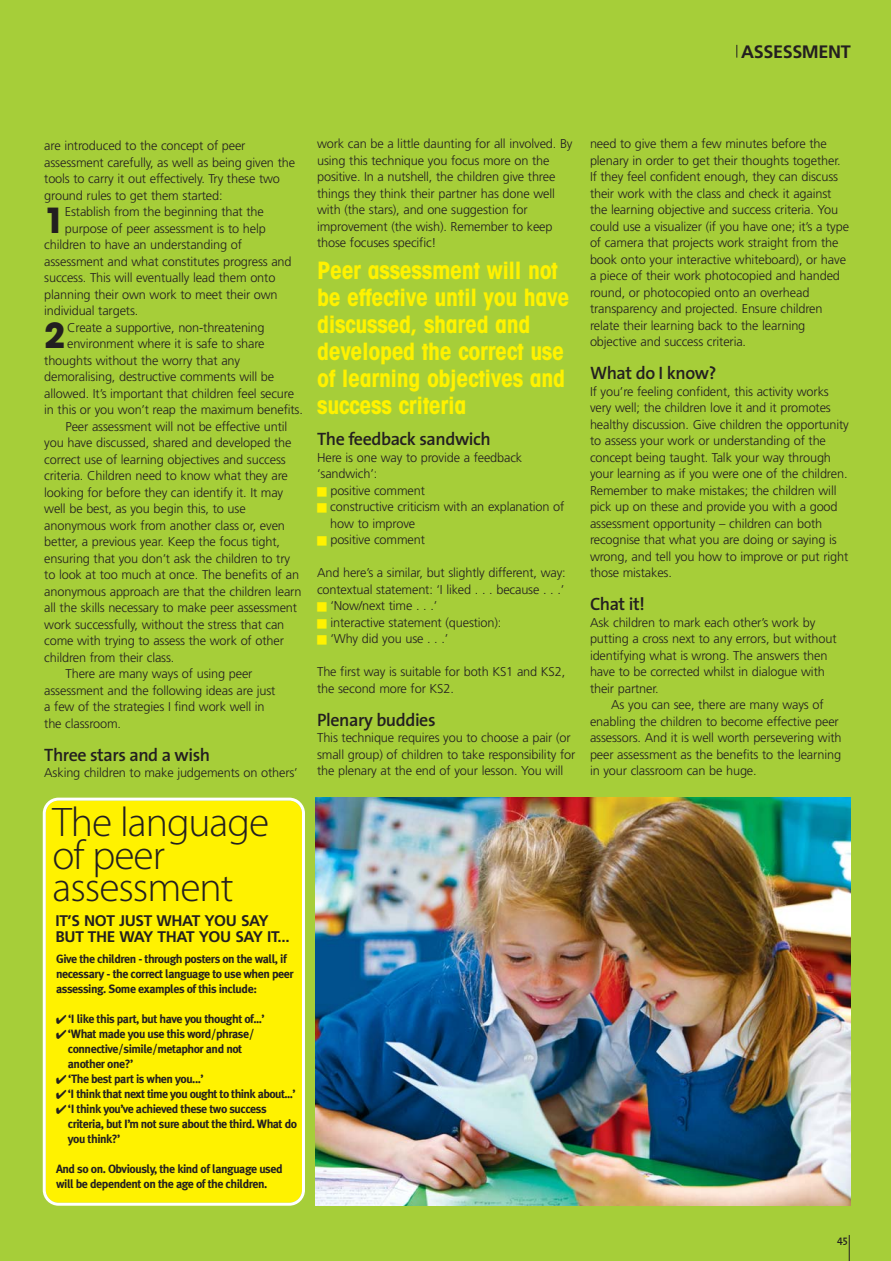
<style>
.page{position:relative;width:891px;height:1261px;background:#a6ce39}
.page>*{position:absolute;margin:0;border:0;box-sizing:border-box;transform-origin:0 0}
.t1{font:300 41.55px/32.4px "Myriad Pro";letter-spacing:-.025em;color:#231f20}
.t2{font:700 34.35px "Avant Garde LT";color:#231f20}
.t3{font:700 condensed 24px/27px "Avant Garde LT";letter-spacing:-.015em;color:#fff200}
.t4{font:600 18px "The Sans";letter-spacing:-.025em;color:#231f20}
.t5{font:700 18px "Frutiger LT";letter-spacing:-.02em;color:#231f20}
.t6{font:700 15.45px/15.5px "Frutiger";letter-spacing:-.02em;color:#231f20}
.t7{font:300 12.75px/16.5px "Frutiger";letter-spacing:-.01em;color:#231f20}
.t8{font:700 12px/15px "Meta Plus";letter-spacing:-.04em;color:#231f20}
.t9{font:600 10.5px "The Sans";color:#231f20}
.s1{color:#fff200}
</style>
<div class="page">
<svg style="left:736px;top:45px;width:1px;height:13px"></svg>
<svg style="left:849px;top:1235px;width:1px;height:26px"></svg>
<div style="left:43px;top:798px;width:262px;height:408px;background:#fff200"></div>
<img style="left:316px;top:797px;width:535px;height:409px">
<h3 class="t5" style="left:741px;top:46px;width:111px">ASSESSMENT</h3>
<p class="t7" style="left:44px;top:139px;width:252px">are introduced to the concept of peer assessment carefully, as well as being given the tools to carry it out effectively. Try these two ground rules to get them started:</p>
<h2 class="t2" style="left:44px;top:198px;width:23px">1</h2>
<p class="t7" style="left:65px;top:205px;width:201px">Establish from the beginning that the</p>
<p class="t7" style="left:65px;top:221px;width:203px">purpose of peer assessment is to help</p>
<p class="t7" style="left:44px;top:238px;width:199px">children to have an understanding of</p>
<p class="t7" style="left:44px;top:254px;width:249px">assessment and what constitutes progress and</p>
<p class="t7" style="left:44px;top:271px;width:233px">success. This will eventually lead them onto</p>
<p class="t7" style="left:44px;top:287px;width:235px">planning their own work to meet their own</p>
<p class="t7" style="left:44px;top:304px;width:96px">individual targets.</p>
<h2 class="t2" style="left:44px;top:313px;width:23px">2</h2>
<p class="t7" style="left:67px;top:320px;width:199px">Create a supportive, non-threatening</p>
<p class="t7" style="left:67px;top:337px;width:199px">environment where it is safe to share</p>
<p class="t7" style="left:44px;top:353px;width:197px">thoughts without the worry that any</p>
<p class="t7" style="left:44px;top:370px;width:232px">demoralising, destructive comments will be</p>
<p class="t7" style="left:44px;top:386px;width:251px">allowed. It’s important that children feel secure</p>
<p class="t7" style="left:44px;top:403px;width:260px">in this or you won’t reap the maximum benefits.</p>
<p class="t7" style="left:66px;top:419px;width:223px">Peer assessment will not be effective until</p>
<p class="t7" style="left:44px;top:436px;width:249px">you have discussed, shared and developed the</p>
<p class="t7" style="left:44px;top:452px;width:243px">correct use of learning objectives and success</p>
<p class="t7" style="left:44px;top:469px;width:245px">criteria. Children need to know what they are</p>
<p class="t7" style="left:44px;top:485px;width:240px">looking for before they can identify it. It may</p>
<p class="t7" style="left:44px;top:502px;width:203px">well be best, as you begin this, to use</p>
<p class="t7" style="left:44px;top:518px;width:242px">anonymous work from another class or, even</p>
<p class="t7" style="left:44px;top:535px;width:237px">better, a previous year. Keep the focus tight,</p>
<p class="t7" style="left:44px;top:551px;width:247px">ensuring that you don’t ask the children to try</p>
<p class="t7" style="left:44px;top:568px;width:256px">to look at too much at once. The benefits of an</p>
<p class="t7" style="left:44px;top:584px;width:259px">anonymous approach are that the children learn</p>
<p class="t7" style="left:44px;top:601px;width:254px">all the skills necessary to make peer assessment</p>
<p class="t7" style="left:44px;top:617px;width:242px">work successfully, without the stress that can</p>
<p class="t7" style="left:44px;top:634px;width:241px">come with trying to assess the work of other</p>
<p class="t7" style="left:44px;top:650px;width:132px">children from their class.</p>
<p class="t7" style="left:66px;top:667px;width:188px">There are many ways of using peer</p>
<p class="t7" style="left:44px;top:683px;width:233px">assessment and the following ideas are just</p>
<p class="t7" style="left:44px;top:700px;width:222px">a few of the strategies I find work well in</p>
<p class="t7" style="left:44px;top:716px;width:78px">the classroom.</p>
<h3 class="t4" style="left:44px;top:744px;width:167px">Three stars and a wish</h3>
<p class="t7" style="left:44px;top:766px;width:255px">Asking children to make judgements on others’</p>
<h1 class="t1" style="left:53px;top:805px;width:218px">The language of peer assessment</h1>
<p class="t6" style="left:56px;top:914px;width:236px">IT’S NOT JUST WHAT YOU SAY<br>BUT THE WAY THAT YOU SAY IT...</p>
<p class="t8" style="left:56px;top:952px;width:239px">Give the children - through posters on the wall, if necessary - the correct language to use when peer assessing. Some examples of this include:</p>
<p class="t8" style="left:56px;top:1012px;width:210px">✔ ‘I like this part, but have you thought of...’</p>
<p class="t8" style="left:68px;top:1027px;width:188px;text-indent:-12px">✔ ‘What made you use this word/phrase/ connective/simile/metaphor and not another one?’</p>
<p class="t8" style="left:56px;top:1072px;width:149px">✔ ‘The best part is when you...’</p>
<p class="t8" style="left:56px;top:1087px;width:241px">✔ ‘I think that next time you ought to think about...’</p>
<p class="t8" style="left:68px;top:1102px;width:231px;text-indent:-12px">✔ ‘I think you’ve achieved these two success criteria, but I’m not sure about the third. What do you think?’</p>
<p class="t8" style="left:56px;top:1162px;width:228px">And so on. Obviously, the kind of language used will be dependent on the age of the children.</p>
<p class="t7" style="left:317px;top:137px;width:257px">work can be a little daunting for all involved. By using this technique you focus more on the positive. In a nutshell, the children give three things they think their partner has done well with (the stars), and one suggestion for improvement (the wish). Remember to keep those focuses specific!</p>
<h3 class="t3" style="left:317px;top:259px;width:254px">Peer assessment will not be effective until you have discussed, shared and developed the correct use of learning objectives and success criteria</h3>
<h3 class="t4" style="left:317px;top:429px;width:175px">The feedback sandwich</h3>
<p class="t7" style="left:317px;top:450px;width:207px">Here is one way to provide a feedback ‘sandwich’:</p>
<p class="t7" style="left:317px;top:483px;width:109px"><span class="s1">■</span> positive comment</p>
<p class="t7" style="left:330px;top:500px;width:236px;text-indent:-13px"><span class="s1">■</span> constructive criticism with an explanation of how to improve</p>
<p class="t7" style="left:317px;top:533px;width:109px"><span class="s1">■</span> positive comment</p>
<p class="t7" style="left:317px;top:566px;width:250px">And here’s a similar, but slightly different, way: contextual statement: ‘I liked . . . because . . .’</p>
<p class="t7" style="left:317px;top:599px;width:122px"><span class="s1">■</span> ‘Now/next time . . .’</p>
<p class="t7" style="left:317px;top:615px;width:186px"><span class="s1">■</span> interactive statement (question):</p>
<p class="t7" style="left:317px;top:632px;width:133px"><span class="s1">■</span> ‘Why did you use . . .’</p>
<p class="t7" style="left:317px;top:665px;width:250px">The first way is suitable for both KS1 and KS2, the second more for KS2.</p>
<h3 class="t4" style="left:317px;top:709px;width:120px">Plenary buddies</h3>
<p class="t7" style="left:317px;top:731px;width:260px">This technique requires you to choose a pair (or small group) of children to take responsibility for the plenary at the end of your lesson. You will</p>
<p class="t7" style="left:590px;top:137px;width:261px">need to give them a few minutes before the plenary in order to get their thoughts together.<br>If they feel confident enough, they can discuss their work with the class and check it against the learning objective and success criteria. You could use a visualizer (if you have one; it’s a type of camera that projects work straight from the book onto your interactive whiteboard), or have a piece of their work photocopied and handed round, or photocopied onto an overhead transparency and projected. Ensure children relate their learning back to the learning objective and success criteria.</p>
<h3 class="t4" style="left:590px;top:363px;width:128px">What do I know?</h3>
<p class="t7" style="left:590px;top:384px;width:260px">If you’re feeling confident, this activity works very well; the children love it and it promotes healthy discussion. Give children the opportunity to assess your work or understanding of the concept being taught. Talk your way through your learning as if you were one of the children.<br>Remember to make mistakes; the children will pick up on these and provide you with a good assessment opportunity – children can both recognise that what you are doing or saying is wrong, and tell you how to improve or put right those mistakes.</p>
<h3 class="t4" style="left:590px;top:594px;width:56px">Chat it!</h3>
<p class="t7" style="left:590px;top:615px;width:248px">Ask children to mark each other’s work by putting a cross next to any errors, but without identifying what is wrong. The answers then have to be corrected whilst in dialogue with their partner.</p>
<p class="t7" style="left:590px;top:698px;width:253px;text-indent:21px">As you can see, there are many ways of enabling the children to become effective peer assessors. And it is well worth persevering with peer assessment as the benefits to the learning in your classroom can be huge.</p>
<p class="t9" style="left:837px;top:1233px;width:12px">45</p>
</div>
